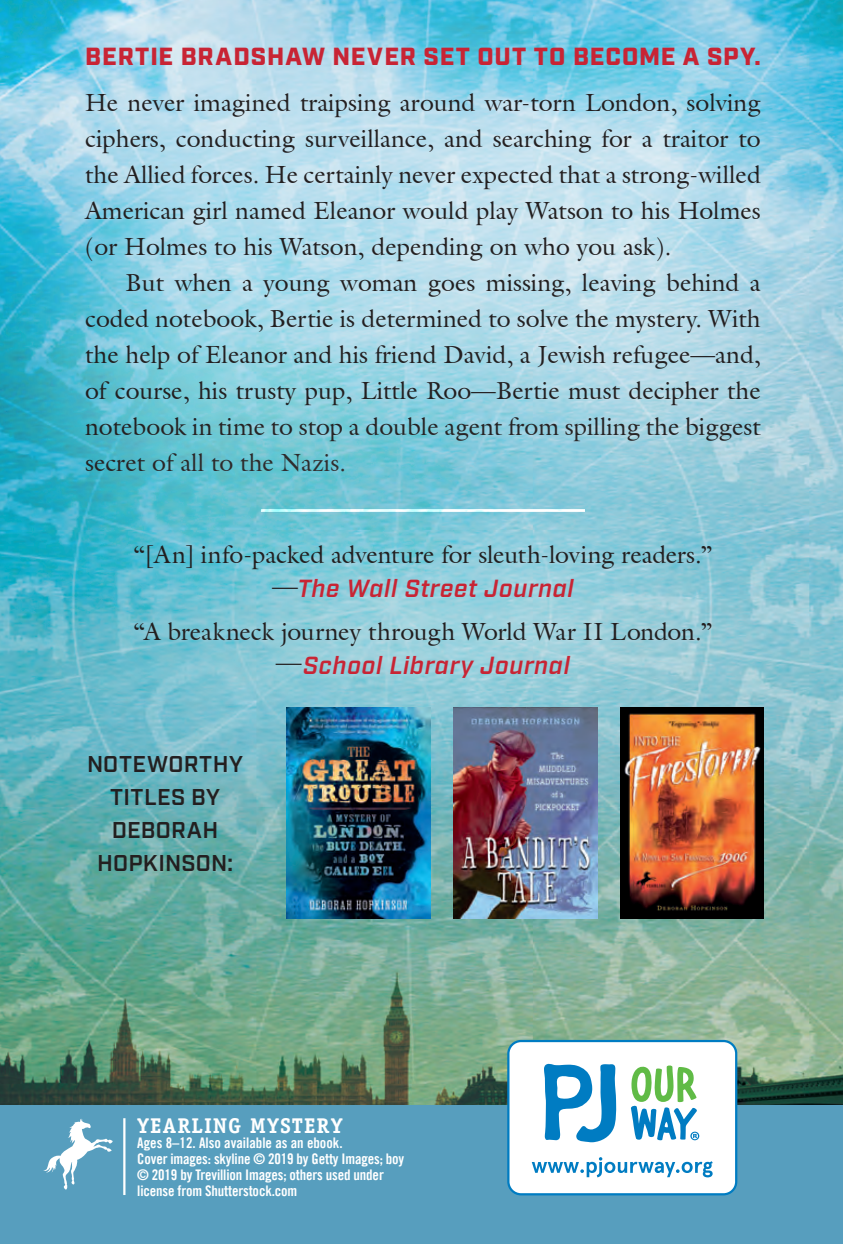
<style>
.page{position:relative;width:843px;height:1244px;background:#fff}
.page>*{position:absolute;margin:0;border:0;box-sizing:border-box;transform-origin:0 0}
.TX{font:24.75px/36px "Galliard";color:#231f20;text-align:justify}
.t1{font:italic 600 24.75px "Industry";letter-spacing:.03em;color:#c82434}
.t2{font:900 24.75px "Industry";letter-spacing:.035em;color:#c82434}
.t3{font:600 22.72px/33.1px "Industry";letter-spacing:.02em;color:#231f20;text-align:center}
.t4{font:700 21.38px "Officina Serif Std";letter-spacing:.05em;color:#fff}
.Template_text{font:14.62px/15.8px "Trade Gothic LT Com Bd Cn 20";letter-spacing:-.01em;color:#fff}
.s1{font-family:"Galliard";font-weight:400;font-style:normal;font-size:25.88px;color:#231f20}
</style>
<div class="page">
<img style="left:0;top:826px;width:843px;height:279px">
<div style="left:0;top:1105px;width:843px;height:139px;background:#579ebe"></div>
<hr style="left:123px;top:1118px;width:2px;height:77px;background:#fff">
<svg style="left:43px;top:1119px;width:70px;height:70px"></svg>
<div style="left:819px;top:389px;width:24px;height:638px;background:#fff;opacity:.8"></div>
<div style="left:0;top:0;width:843px;height:622px;background:#fff;opacity:.75"></div>
<div style="left:0;top:397px;width:843px;height:429px;background:#fff;opacity:.75"></div>
<hr style="left:261px;top:509px;width:324px;height:3px;background:#fff">
<img style="left:287px;top:707px;width:143px;height:211px">
<img style="left:453px;top:707px;width:144px;height:211px">
<img style="left:620px;top:707px;width:144px;height:211px">
<div style="left:508px;top:1041px;width:228px;height:153px;background:#fff;border-radius:13px"></div>
<div style="left:507px;top:1040px;width:230px;height:155px;border:2px solid #007cc2;border-radius:13px"></div>
<svg style="left:532px;top:1157px;width:181px;height:20px"></svg>
<svg style="left:544px;top:1063px;width:72px;height:79px"></svg>
<svg style="left:631px;top:1065px;width:68px;height:75px"></svg>
<p class="t2" style="left:85px;top:41px;width:677px">BERTIE BRADSHAW NEVER SET OUT TO BECOME A SPY.</p>
<p class="TX" style="left:85px;top:84px;width:677px">He never imagined traipsing around war-torn London, solving ciphers, conducting surveillance, and searching for a traitor to the Allied forces. He certainly never expected that a strong-willed American girl named Eleanor would play Watson to his Holmes (or Holmes to his Watson, depending on who you ask).</p>
<p class="TX" style="left:85px;top:264px;width:677px;text-indent:40px">But when a young woman goes missing, leaving behind a coded notebook, Bertie is determined to solve the mystery. With the help of Eleanor and his friend David, a Jewish refugee—and, of course, his trusty pup, Little Roo—Bertie must decipher the notebook in time to stop a double agent from spilling the biggest secret of all to the Nazis.</p>
<p class="TX" style="left:133px;top:536px;width:582px">“[An] info-packed adventure for sleuth-loving readers.”</p>
<p class="t1" style="left:272px;top:574px;width:303px"><span class="s1">—</span>The Wall Street Journal</p>
<p class="TX" style="left:133px;top:613px;width:582px">“A breakneck journey through World War II London.”</p>
<p class="t1" style="left:276px;top:650px;width:295px"><span class="s1">—</span>School Library Journal</p>
<p class="t3" style="left:87px;top:749px;width:158px">NOTEWORTHY<br>TITLES BY<br>DEBORAH<br>HOPKINSON:</p>
<p class="t4" style="left:137px;top:1112px;width:207px">YEARLING MYSTERY</p>
<p class="Template_text" style="left:137px;top:1135px;width:207px">Ages 8–12. Also available as an ebook.</p>
<p class="Template_text" style="left:137px;top:1151px;width:268px">Cover images: skyline © 2019 by Getty Images; boy © 2019 by Trevillion Images; others used under license from Shutterstock.com</p>
</div>
